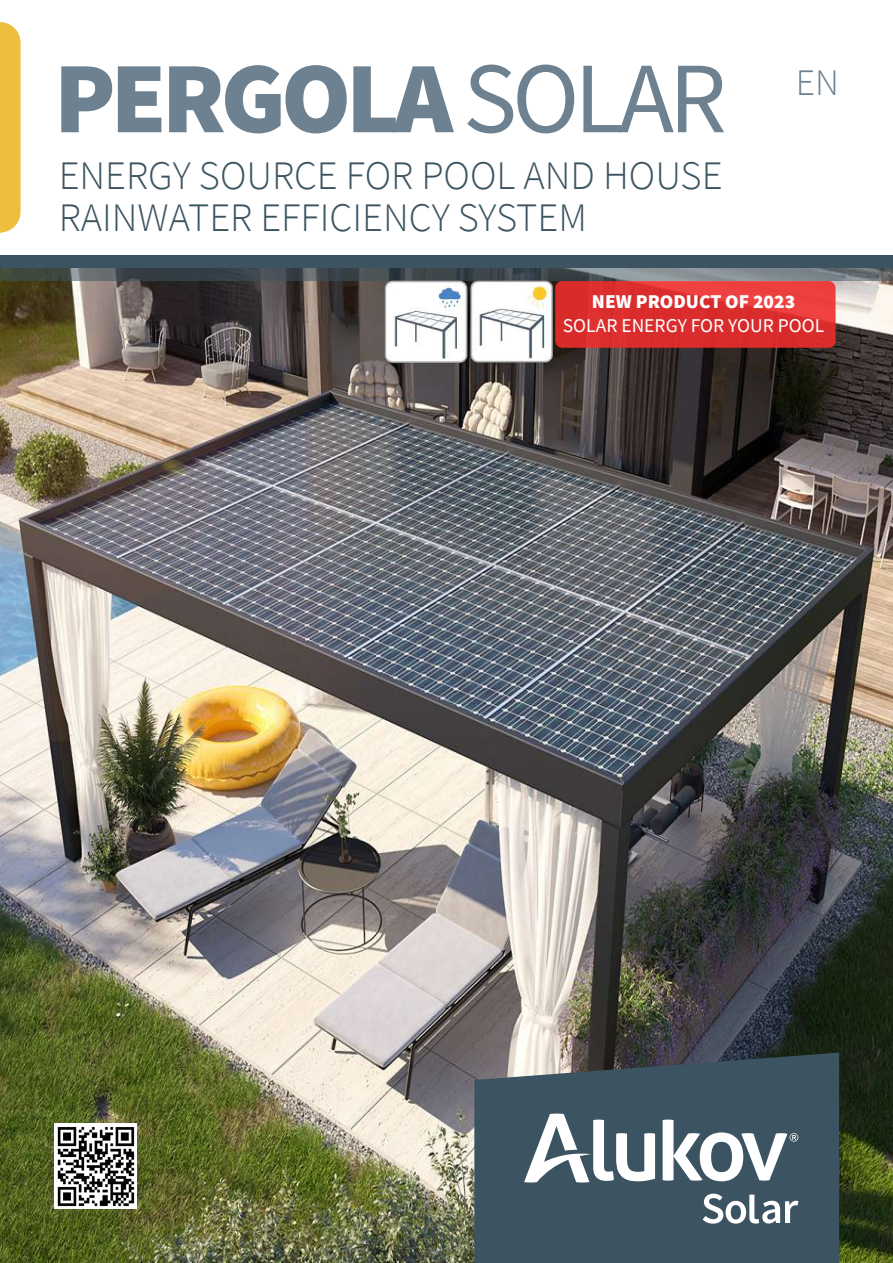
<style>
.page{position:relative;width:893px;height:1263px;background:#fff}
.page>*{position:absolute;margin:0;border:0;box-sizing:border-box;transform-origin:0 0}
.t1{font:900 101.4px "Source Sans Pro";letter-spacing:-.05em;color:#6d8190}
.t2{font:300 40.5px/42.9px "Source Sans Pro";color:#3c5461}
.t3{font:300 37.5px "Source Sans Pro";color:#6d8190}
.t4{font:19.5px "Source Sans Pro";color:#fff}
.t5{font:900 19.5px "Source Sans Pro";color:#fff}
.s1{font-weight:400}
</style>
<div class="page">
<img style="left:0;top:281px;width:893px;height:982px">
<svg style="left:555px;top:281px;width:281px;height:67px;background:#de3130"></svg>
<svg style="left:474px;top:1052px;width:365px;height:210px;background:#415762"></svg>
<svg style="left:663px;top:1119px;width:135px;height:62px"></svg>
<svg style="left:524px;top:1113px;width:131px;height:69px"></svg>
<svg style="left:703px;top:1193px;width:95px;height:31px"></svg>
<hr style="left:474px;top:1262px;width:365px;height:1px;background:#3c5461">
<img style="left:54px;top:1123px;width:83px;height:86px">
<div style="left:0;top:255px;width:893px;height:13px;background:#3c5461"></div>
<svg style="left:0;top:268px;width:893px;height:13px;background:#576165"></svg>
<svg style="left:1px;top:22px;width:20px;height:211px;background:#efc34a"></svg>
<img style="left:463px;top:275px;width:90px;height:90px">
<img style="left:383px;top:280px;width:85px;height:85px">
<hr style="left:0;top:22px;width:1px;height:211px;background:#eec13f">
<h1 class="t1" style="left:54px;top:28px;width:674px">PERGOLA <span class="s1">SOLAR</span></h1>
<p class="t3" style="left:796px;top:59px;width:45px">EN</p>
<p class="t2" style="left:59px;top:154px;width:665px">ENERGY SOURCE FOR POOL AND HOUSE<br>RAINWATER EFFICIENCY SYSTEM</p>
<p class="t5" style="left:592px;top:288px;width:205px">NEW PRODUCT OF 2023</p>
<p class="t4" style="left:563px;top:313px;width:263px">SOLAR ENERGY FOR YOUR POOL</p>
</div>
